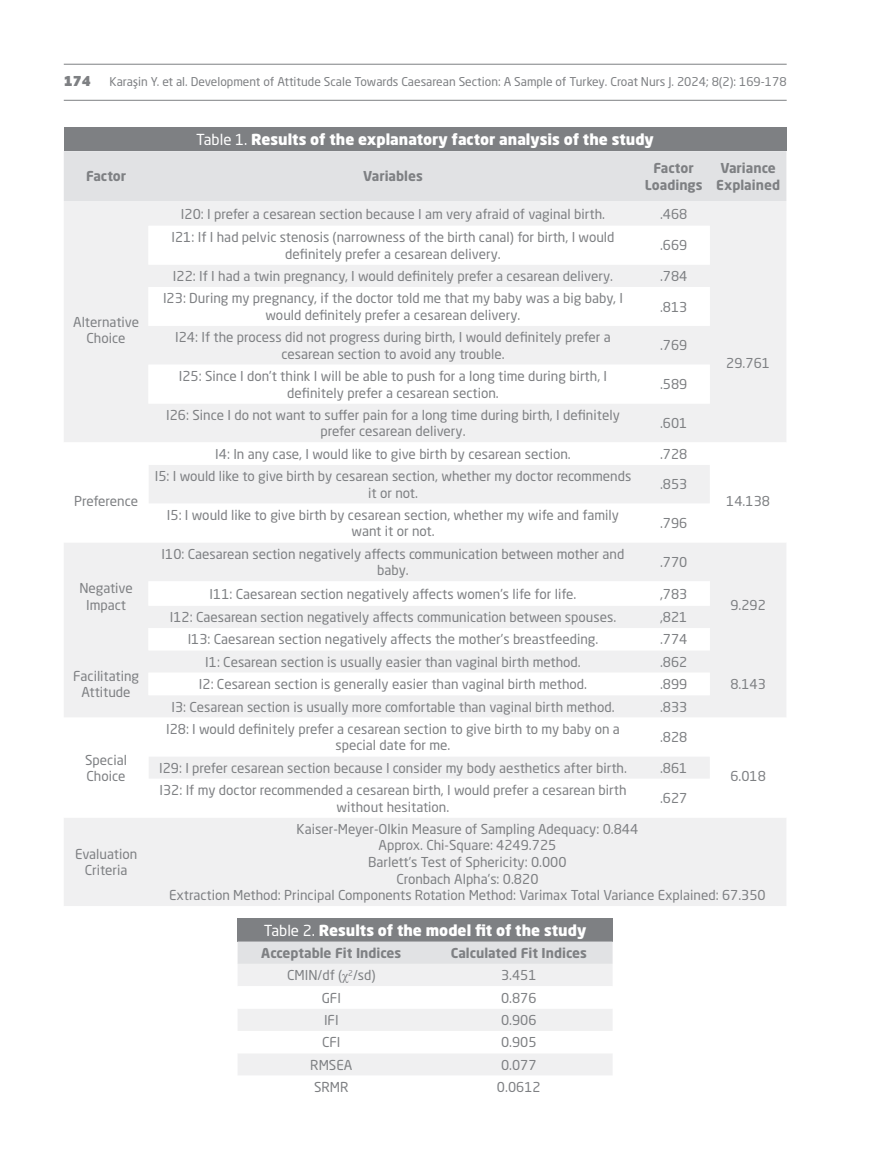
<style>
.page{position:relative;width:893px;height:1149px;background:#fff}
.page>*{position:absolute;margin:0;border:0;box-sizing:border-box;transform-origin:0 0}
.tablica_naslov{font:900 15px "Neo Sans";color:#fff}
.tablica{font:13.5px/16.5px "Neo Sans";color:#7e8083;text-align:center}
.tablica-podnaslov{font:700 13.5px/16.5px "Neo Sans";color:#7e8083;text-align:center}
.t1{font:900 13.5px "Neo Sans";color:#7e8083}
.t2{font:12px "Neo Sans";color:#7e8083}
.s1{font-family:"Myriad Pro";font-size:13.5px}
.s2{font-weight:400}
.s3{font-family:"Times New Roman"}
</style>
<div class="page">
<hr style="left:64px;top:64px;width:723px;height:1px;background:#7e8083">
<hr style="left:64px;top:100px;width:723px;height:1px;background:#7e8083">
<div style="left:64px;top:128px;width:722px;height:23px;background:#7e8083"></div>
<div style="left:64px;top:151px;width:722px;height:50px;background:#e1e2e4"></div>
<div style="left:64px;top:201px;width:722px;height:704px;background:#f0f0f1"></div>
<svg style="left:64px;top:226px;width:722px;height:591px"></svg>
<div style="left:238px;top:917px;width:375px;height:24px;background:#7e8083"></div>
<div style="left:238px;top:941px;width:375px;height:22px;background:#e1e2e4"></div>
<div style="left:238px;top:963px;width:375px;height:22px;background:#f0f0f1"></div>
<svg style="left:238px;top:985px;width:374px;height:90px"></svg>
<p class="t1" style="left:64px;top:72px;width:29px">174</p>
<p class="t2" style="left:109px;top:74px;width:679px">Kara<span class="s1">ş</span>in Y. et al. Development of Attitude Scale Towards Caesarean Section: A Sample of Turkey. Croat Nurs J. 2024; 8(2): 169-178</p>
<p class="tablica_naslov" style="left:196px;top:130px;width:459px"><span class="s2">Table 1.</span> Results of the explanatory factor analysis of the study</p>
<p class="tablica-podnaslov" style="left:86px;top:167px;width:42px">Factor</p>
<p class="tablica-podnaslov" style="left:363px;top:167px;width:61px">Variables</p>
<p class="tablica-podnaslov" style="left:645px;top:159px;width:59px">Factor<br>Loadings</p>
<p class="tablica-podnaslov" style="left:716px;top:159px;width:65px">Variance<br>Explained</p>
<p class="tablica" style="left:73px;top:313px;width:67px">Alternative<br>Choice</p>
<p class="tablica" style="left:74px;top:492px;width:66px">Preference</p>
<p class="tablica" style="left:79px;top:579px;width:55px">Negative<br>Impact</p>
<p class="tablica" style="left:73px;top:667px;width:67px">Facilitating<br>Attitude</p>
<p class="tablica" style="left:85px;top:750px;width:43px;text-align:left">Special<br>Choice</p>
<p class="tablica" style="left:75px;top:845px;width:64px">Evaluation<br>Criteria</p>
<p class="tablica" style="left:181px;top:205px;width:426px">I20: I prefer a cesarean section because I am very afraid of vaginal birth.</p>
<p class="tablica" style="left:660px;top:205px;width:29px">.468</p>
<p class="tablica" style="left:172px;top:229px;width:444px">I21: If I had pelvic stenosis (narrowness of the birth canal) for birth, I would definitely prefer a cesarean delivery.</p>
<p class="tablica" style="left:660px;top:237px;width:29px">.669</p>
<p class="tablica" style="left:173px;top:267px;width:442px">I22: If I had a twin pregnancy, I would definitely prefer a cesarean delivery.</p>
<p class="tablica" style="left:660px;top:267px;width:29px">.784</p>
<p class="tablica" style="left:163px;top:290px;width:461px">I23: During my pregnancy, if the doctor told me that my baby was a big baby, I would definitely prefer a cesarean delivery.</p>
<p class="tablica" style="left:660px;top:298px;width:29px">.813</p>
<p class="tablica" style="left:175px;top:328px;width:437px">I24: If the process did not progress during birth, I would definitely prefer a cesarean section to avoid any trouble.</p>
<p class="tablica" style="left:660px;top:337px;width:29px">.769</p>
<p class="tablica" style="left:179px;top:367px;width:430px">I25: Since I don’t think I will be able to push for a long time during birth, I definitely prefer a cesarean section.</p>
<p class="tablica" style="left:660px;top:376px;width:29px">.589</p>
<p class="tablica" style="left:166px;top:406px;width:455px">I26: Since I do not want to suffer pain for a long time during birth, I definitely prefer cesarean delivery.</p>
<p class="tablica" style="left:660px;top:414px;width:29px">.601</p>
<p class="tablica" style="left:215px;top:445px;width:357px">I4: In any case, I would like to give birth by cesarean section.</p>
<p class="tablica" style="left:660px;top:445px;width:29px">.728</p>
<p class="tablica" style="left:155px;top:467px;width:478px">I5: I would like to give birth by cesarean section, whether my doctor recommends it or not.</p>
<p class="tablica" style="left:660px;top:476px;width:29px">.853</p>
<p class="tablica" style="left:167px;top:506px;width:454px">I5: I would like to give birth by cesarean section, whether my wife and family want it or not.</p>
<p class="tablica" style="left:660px;top:514px;width:29px">.796</p>
<p class="tablica" style="left:162px;top:545px;width:464px">I10: Caesarean section negatively affects communication between mother and baby.</p>
<p class="tablica" style="left:660px;top:553px;width:29px">.770</p>
<p class="tablica" style="left:210px;top:585px;width:368px">I11: Caesarean section negatively affects women’s life for life.</p>
<p class="tablica" style="left:660px;top:585px;width:29px">,783</p>
<p class="tablica" style="left:170px;top:608px;width:448px">I12: Caesarean section negatively affects communication between spouses.</p>
<p class="tablica" style="left:660px;top:608px;width:29px">,821</p>
<p class="tablica" style="left:188px;top:630px;width:412px">I13: Caesarean section negatively affects the mother’s breastfeeding.</p>
<p class="tablica" style="left:660px;top:630px;width:29px">.774</p>
<p class="tablica" style="left:726px;top:354px;width:45px">29.761</p>
<p class="tablica" style="left:726px;top:492px;width:45px">14.138</p>
<p class="tablica" style="left:730px;top:596px;width:37px">9.292</p>
<p class="tablica" style="left:205px;top:653px;width:377px">I1: Cesarean section is usually easier than vaginal birth method.</p>
<p class="tablica" style="left:660px;top:653px;width:29px">.862</p>
<p class="tablica" style="left:199px;top:675px;width:390px">I2: Cesarean section is generally easier than vaginal birth method.</p>
<p class="tablica" style="left:660px;top:675px;width:29px">.899</p>
<p class="tablica" style="left:730px;top:675px;width:37px">8.143</p>
<p class="tablica" style="left:171px;top:698px;width:445px">I3: Cesarean section is usually more comfortable than vaginal birth method.</p>
<p class="tablica" style="left:660px;top:698px;width:29px">.833</p>
<p class="tablica" style="left:166px;top:720px;width:455px">I28: I would definitely prefer a cesarean section to give birth to my baby on a special date for me.</p>
<p class="tablica" style="left:660px;top:728px;width:29px">.828</p>
<p class="tablica" style="left:159px;top:759px;width:469px">I29: I prefer cesarean section because I consider my body aesthetics after birth.</p>
<p class="tablica" style="left:660px;top:759px;width:29px">.861</p>
<p class="tablica" style="left:159px;top:781px;width:469px">I32: If my doctor recommended a cesarean birth, I would prefer a cesarean birth without hesitation.</p>
<p class="tablica" style="left:660px;top:789px;width:29px">.627</p>
<p class="tablica" style="left:730px;top:767px;width:37px">6.018</p>
<p class="tablica" style="left:297px;top:820px;width:343px">Kaiser-Meyer-Olkin Measure of Sampling Adequacy: 0.844</p>
<p class="tablica" style="left:378px;top:836px;width:179px">Approx. Chi-Square: 4249.725</p>
<p class="tablica" style="left:368px;top:853px;width:200px">Barlett’s Test of Sphericity: 0.000</p>
<p class="tablica" style="left:396px;top:869px;width:144px">Cronbach Alpha’s: 0.820</p>
<p class="tablica" style="left:169px;top:886px;width:598px">Extraction Method: Principal Components Rotation Method: Varimax Total Variance Explained: 67.350</p>
<p class="tablica_naslov" style="left:264px;top:919px;width:324px"><span class="s2">Table 2.</span> Results of the model fit of the study</p>
<p class="tablica-podnaslov" style="left:261px;top:943px;width:142px">Acceptable Fit Indices</p>
<p class="tablica-podnaslov" style="left:451px;top:943px;width:138px">Calculated Fit Indices</p>
<p class="tablica" style="left:287px;top:966px;width:90px">CMIN/df (<span class="s3">χ</span><sup>2</sup>/sd)</p>
<p class="tablica" style="left:501px;top:966px;width:37px">3.451</p>
<p class="tablica" style="left:322px;top:988px;width:21px">GFI</p>
<p class="tablica" style="left:501px;top:988px;width:37px">0.876</p>
<p class="tablica" style="left:324px;top:1011px;width:16px">IFI</p>
<p class="tablica" style="left:501px;top:1011px;width:37px">0.906</p>
<p class="tablica" style="left:322px;top:1033px;width:20px">CFI</p>
<p class="tablica" style="left:501px;top:1033px;width:37px">0.905</p>
<p class="tablica" style="left:310px;top:1055px;width:44px">RMSEA</p>
<p class="tablica" style="left:501px;top:1055px;width:37px">0.077</p>
<p class="tablica" style="left:314px;top:1078px;width:36px">SRMR</p>
<p class="tablica" style="left:497px;top:1078px;width:45px">0.0612</p>
</div>
